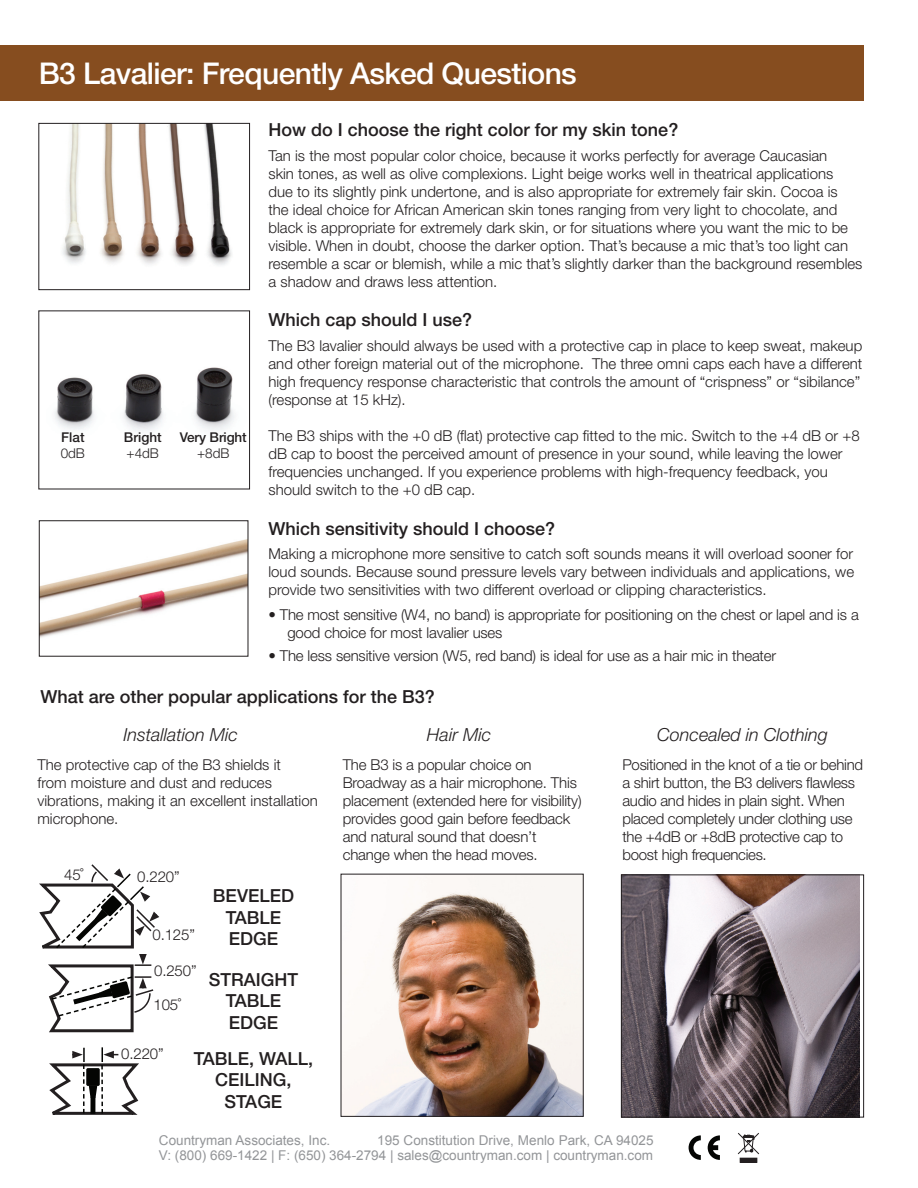
<style>
.page{position:relative;width:918px;height:1188px;background:#fff}
.page>*{position:absolute;margin:0;border:0;box-sizing:border-box;transform-origin:0 0}
.t1{font:500 30px "Helvetica Neue LT Pro";letter-spacing:-.02em;color:#fff}
.t2{font:500 18px/21.6px "Helvetica Neue LT Pro";color:#231f20;text-align:center}
.t3{font:italic 300 18px "Helvetica Neue LT Pro";color:#231f20}
.t4{font:300 15px/18px "Helvetica Neue LT Pro";color:#231f20}
.t5{font:300 15px/18px "Helvetica Neue LT Pro";letter-spacing:-.02em;color:#231f20}
.t6{font:13.5px/15px "Arial";color:#939598;text-align:right}
.t7{font:500 13.5px "Helvetica Neue LT Pro";letter-spacing:-.005em;color:#231f20}
.t8{font:300 13.5px "Helvetica Neue LT Pro";color:#231f20}
</style>
<div class="page">
<svg style="left:689px;top:1135px;width:12px;height:25px"></svg>
<svg style="left:708px;top:1135px;width:12px;height:25px"></svg>
<div style="left:740px;top:1158px;width:17px;height:4px;border:1px solid #231f20"></div>
<svg style="left:737px;top:1133px;width:23px;height:25px"></svg>
<img style="left:62px;top:125px;width:170px;height:140px">
<div style="left:38px;top:123px;width:212px;height:167px;border:1px solid #231f20"></div>
<img style="left:54px;top:367px;width:181px;height:65px">
<div style="left:0;top:45px;width:864px;height:56px;background:#864d1f"></div>
<svg style="left:39px;top:864px;width:120px;height:169px"></svg>
<svg style="left:49px;top:1047px;width:90px;height:68px"></svg>
<img style="left:41px;top:539px;width:205px;height:99px">
<div style="left:39px;top:520px;width:209px;height:137px;border:1px solid #231f20"></div>
<img style="left:343px;top:876px;width:239px;height:239px">
<div style="left:341px;top:874px;width:243px;height:243px;border:1px solid #231f20"></div>
<img style="left:623px;top:876px;width:237px;height:240px">
<div style="left:621px;top:874px;width:243px;height:244px;border:1px solid #231f20"></div>
<h1 class="t1" style="left:39px;top:55px;width:540px">B3 Lavalier: Frequently Asked Questions</h1>
<p class="t2" style="left:268px;top:118px;width:411px">How do I choose the right color for my skin tone?</p>
<p class="t4" style="left:268px;top:146px;width:596px">Tan is the most popular color choice, because it works perfectly for average Caucasian<br>skin tones, as well as olive complexions. Light beige works well in theatrical applications<br>due to its slightly pink undertone, and is also appropriate for extremely fair skin. Cocoa is<br>the ideal choice for African American skin tones ranging from very light to chocolate, and black is appropriate for extremely dark skin, or for situations where you want the mic to be visible. When in doubt, choose the darker option. That’s because a mic that’s too light can resemble a scar or blemish, while a mic that’s slightly darker than the background resembles a shadow and draws less attention.</p>
<p class="t2" style="left:268px;top:309px;width:205px">Which cap should I use?</p>
<p class="t4" style="left:268px;top:336px;width:595px">The B3 lavalier should always be used with a protective cap in place to keep sweat, makeup and other foreign material out of the microphone. The three omni caps each have a different high frequency response characteristic that controls the amount of “crispness” or “sibilance” (response at 15 kHz).</p>
<p class="t4" style="left:268px;top:426px;width:593px">The B3 ships with the +0 dB (flat) protective cap fitted to the mic. Switch to the +4 dB or +8 dB cap to boost the perceived amount of presence in your sound, while leaving the lower frequencies unchanged. If you experience problems with high-frequency feedback, you should switch to the +0 dB cap.</p>
<p class="t2" style="left:268px;top:517px;width:288px">Which sensitivity should I choose?</p>
<p class="t4" style="left:268px;top:545px;width:587px;text-align:justify">Making a microphone more sensitive to catch soft sounds means it will overload sooner for loud sounds. Because sound pressure levels vary between individuals and applications, we provide two sensitivities with two different overload or clipping characteristics.</p>
<p class="t4" style="left:287px;top:605px;width:573px;text-indent:-19px">• The most sensitive (W4, no band) is appropriate for positioning on the chest or lapel and is a good choice for most lavalier uses</p>
<p class="t4" style="left:268px;top:647px;width:509px">• The less sensitive version (W5, red band) is ideal for use as a hair mic in theater</p>
<p class="t2" style="left:40px;top:685px;width:396px">What are other popular applications for the B3?</p>
<p class="t7" style="left:61px;top:429px;width:25px">Flat</p>
<p class="t8" style="left:61px;top:445px;width:26px">0dB</p>
<p class="t7" style="left:124px;top:429px;width:39px">Bright</p>
<p class="t8" style="left:127px;top:445px;width:34px">+4dB</p>
<p class="t7" style="left:180px;top:429px;width:68px">Very Bright</p>
<p class="t8" style="left:197px;top:445px;width:34px">+8dB</p>
<p class="t3" style="left:124px;top:724px;width:116px">Installation Mic</p>
<p class="t3" style="left:427px;top:724px;width:66px">Hair Mic</p>
<p class="t3" style="left:657px;top:724px;width:172px">Concealed in Clothing</p>
<p class="t4" style="left:38px;top:756px;width:282px">The protective cap of the B3 shields it<br>from moisture and dust and reduces vibrations, making it an excellent installation microphone.</p>
<p class="t4" style="left:343px;top:756px;width:240px">The B3 is a popular choice on Broadway as a hair microphone. This placement (extended here for visibility) provides good gain before feedback and natural sound that doesn’t change when the head moves.</p>
<p class="t5" style="left:622px;top:756px;width:242px">Positioned in the knot of a tie or behind a shirt button, the B3 delivers flawless audio and hides in plain sight. When placed completely under clothing use the +4dB or +8dB protective cap to boost high frequencies.</p>
<p class="t4" style="left:64px;top:865px;width:21px">45˚</p>
<p class="t4" style="left:137px;top:867px;width:44px">0.220”</p>
<p class="t4" style="left:153px;top:926px;width:44px">0.125”</p>
<p class="t4" style="left:154px;top:962px;width:44px">0.250”</p>
<p class="t4" style="left:153px;top:995px;width:29px">105˚</p>
<p class="t2" style="left:213px;top:885px;width:83px">BEVELED<br>TABLE<br>EDGE</p>
<p class="t2" style="left:209px;top:968px;width:91px">STRAIGHT<br>TABLE<br>EDGE</p>
<p class="t4" style="left:121px;top:1044px;width:44px">0.220”</p>
<p class="t2" style="left:194px;top:1047px;width:121px">TABLE, WALL,<br>CEILING,<br>STAGE</p>
<p class="t6" style="left:159px;top:1133px;width:496px">195 Constitution Drive, Menlo Park, CA 94025<br>V: (800) 669-1422 | F: (650) 364-2794 | sales@countryman.com | countryman.com</p>
<p class="t6" style="left:159px;top:1133px;width:173px">Countryman Associates, Inc.</p>
</div>
